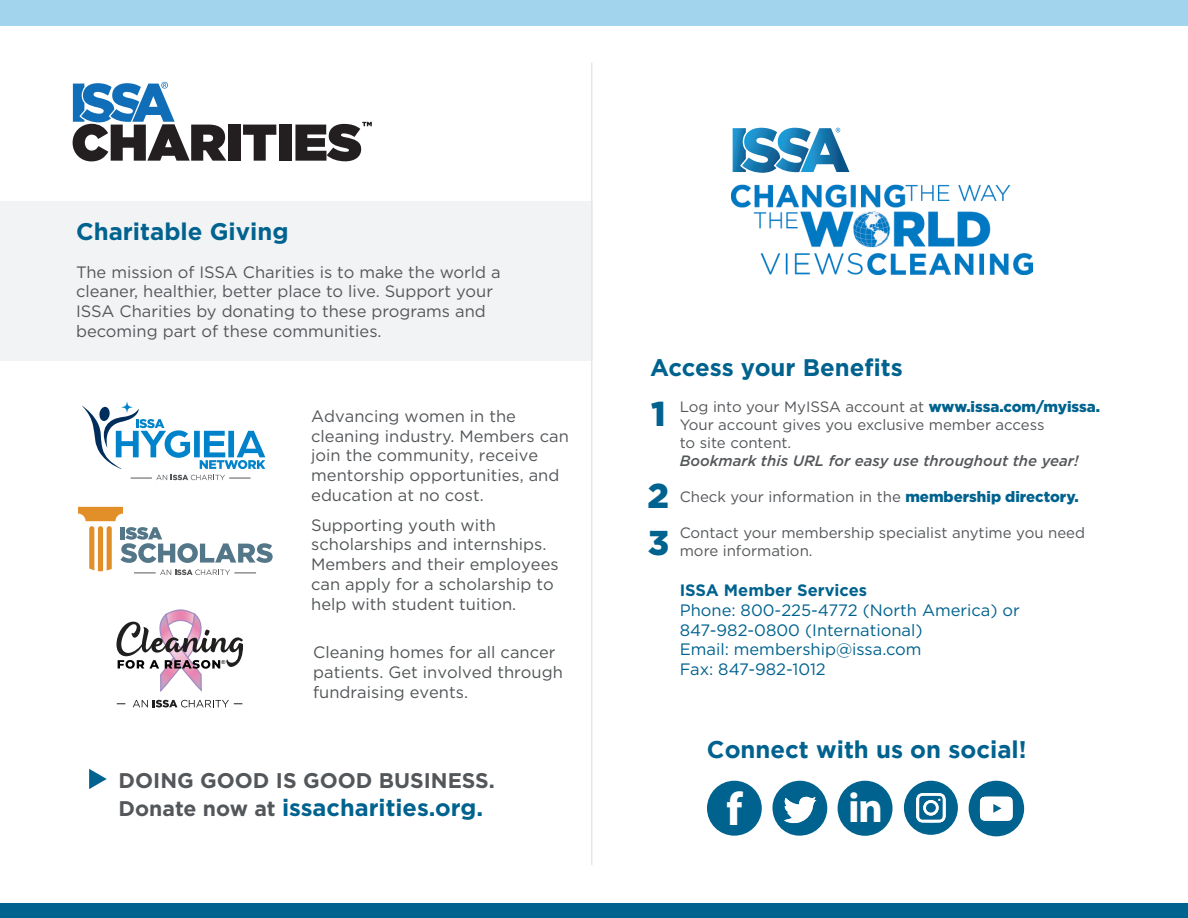
<style>
.page{position:relative;width:1188px;height:918px;background:#fff}
.page>*{position:absolute;margin:0;border:0;box-sizing:border-box;transform-origin:0 0}
.t1{font:700 46.8px "Myriad Pro";color:#fff}
.t2{font:700 42.45px "Myriad Pro";color:#fff}
.t3{font:900 34.5px/46.5px "Gotham";color:#00628e}
.t4{font:700 24px "Gotham";color:#00628e}
.t5{font:700 24px "Gotham";color:#00628e}
.t6{font:700 23.55px "Gotham";color:#00628e}
.t7{font:700 21.3px "Gotham";color:#54575a}
.t8{font:16.5px/19.8px "Gotham";color:#54575a}
.t9{font:16.5px/19.8px "Gotham";color:#515557}
.t10{font:16.5px/19.8px "Gotham";color:#00628e}
.t11{font:700 16.5px "Gotham";color:#00628e}
.t12{font:15px/18px "Gotham";color:#54575a}
.t13{font:italic 500 15px "Gotham";color:#54575a}
.t14{font:5.4px "Arial";color:#050504}
.s1{font-size:21.3px;color:#54575a}
.s2{font-weight:900;color:#00628e}
</style>
<div class="page">
<div style="left:0;top:201px;width:592px;height:160px;background:#f2f3f4"></div>
<hr style="left:591px;top:62px;width:1px;height:803px;background:#e6e7e9">
<img style="left:732px;top:184px;width:301px;height:90px">
<svg style="left:116px;top:609px;width:127px;height:99px"></svg>
<svg style="left:78px;top:507px;width:195px;height:68px"></svg>
<svg style="left:131px;top:475px;width:120px;height:5px"></svg>
<svg style="left:82px;top:401px;width:108px;height:68px"></svg>
<div style="left:194px;top:431px;width:6px;height:26px;background:#0083ca"></div>
<svg style="left:200px;top:431px;width:65px;height:38px"></svg>
<svg style="left:89px;top:769px;width:18px;height:20px"></svg>
<svg style="left:73px;top:82px;width:153px;height:79px"></svg>
<div style="left:228px;top:125px;width:12px;height:36px;background:#231f20"></div>
<svg style="left:243px;top:125px;width:33px;height:36px"></svg>
<div style="left:279px;top:125px;width:12px;height:36px;background:#231f20"></div>
<svg style="left:295px;top:122px;width:77px;height:39px"></svg>
<div style="left:0;top:903px;width:1188px;height:15px;background:#00628e"></div>
<div style="left:0;top:0;width:1188px;height:25px;background:#a2d4ee"></div>
<svg style="left:772px;top:780px;width:56px;height:56px"></svg>
<svg style="left:969px;top:781px;width:55px;height:55px"></svg>
<svg style="left:904px;top:781px;width:54px;height:54px"></svg>
<div style="left:707px;top:781px;width:55px;height:55px;background:#00628e;border-radius:50%"></div>
<div style="left:838px;top:781px;width:55px;height:55px;background:#00628e;border-radius:50%"></div>
<svg style="left:733px;top:128px;width:116px;height:45px"></svg>
<h3 class="t4" style="left:76px;top:215px;width:214px">Charitable Giving</h3>
<p class="t8" style="left:76px;top:261px;width:426px">The mission of ISSA Charities is to make the world a cleaner, healthier, better place to live. Support your ISSA Charities by donating to these programs and becoming part of these communities.</p>
<p class="t14" style="left:221px;top:659px;width:5px">®</p>
<p class="t8" style="left:311px;top:406px;width:259px">Advancing women in the cleaning industry. Members can join the community, receive mentorship opportunities, and education at no cost.</p>
<p class="t9" style="left:311px;top:515px;width:249px">Supporting youth with scholarships and internships.<br>Members and their employees can apply for a scholarship to help with student tuition.</p>
<p class="t9" style="left:313px;top:642px;width:251px">Cleaning homes for all cancer patients. Get involved through fundraising events.</p>
<p class="t7" style="left:119px;top:766px;width:378px">DOING GOOD IS GOOD BUSINESS.</p>
<h3 class="t6" style="left:119px;top:792px;width:366px"><span class="s1">Donate now at</span> issacharities.org.</h3>
<h3 class="t4" style="left:650px;top:352px;width:254px">Access your Benefits</h3>
<h3 class="t3" style="left:651px;top:390px;width:16px">1</h3>
<h3 class="t3" style="left:648px;top:472px;width:23px">2<br>3</h3>
<p class="t12" style="left:680px;top:398px;width:422px">Log into your MyISSA account at <span class="s2">www.issa.com/myissa.<br></span>Your account gives you exclusive member access<br>to site content.</p>
<p class="t13" style="left:680px;top:451px;width:400px">Bookmark this URL for easy use throughout the year!</p>
<p class="t12" style="left:680px;top:488px;width:401px">Check your information in the <span class="s2">membership directory.</span></p>
<p class="t12" style="left:680px;top:524px;width:407px">Contact your membership specialist anytime you need more information.</p>
<p class="t11" style="left:680px;top:579px;width:189px">ISSA Member Services</p>
<p class="t10" style="left:680px;top:600px;width:342px">Phone: 800-225-4772 (North America) or<br>847-982-0800 (International)<br>Email: membership@issa.com<br>Fax: 847-982-1012</p>
<h3 class="t5" style="left:707px;top:736px;width:321px">Connect with us on social!</h3>
<h1 class="t1" style="left:726px;top:779px;width:17px">f</h1>
<h2 class="t2" style="left:848px;top:780px;width:36px">in</h2>
</div>
